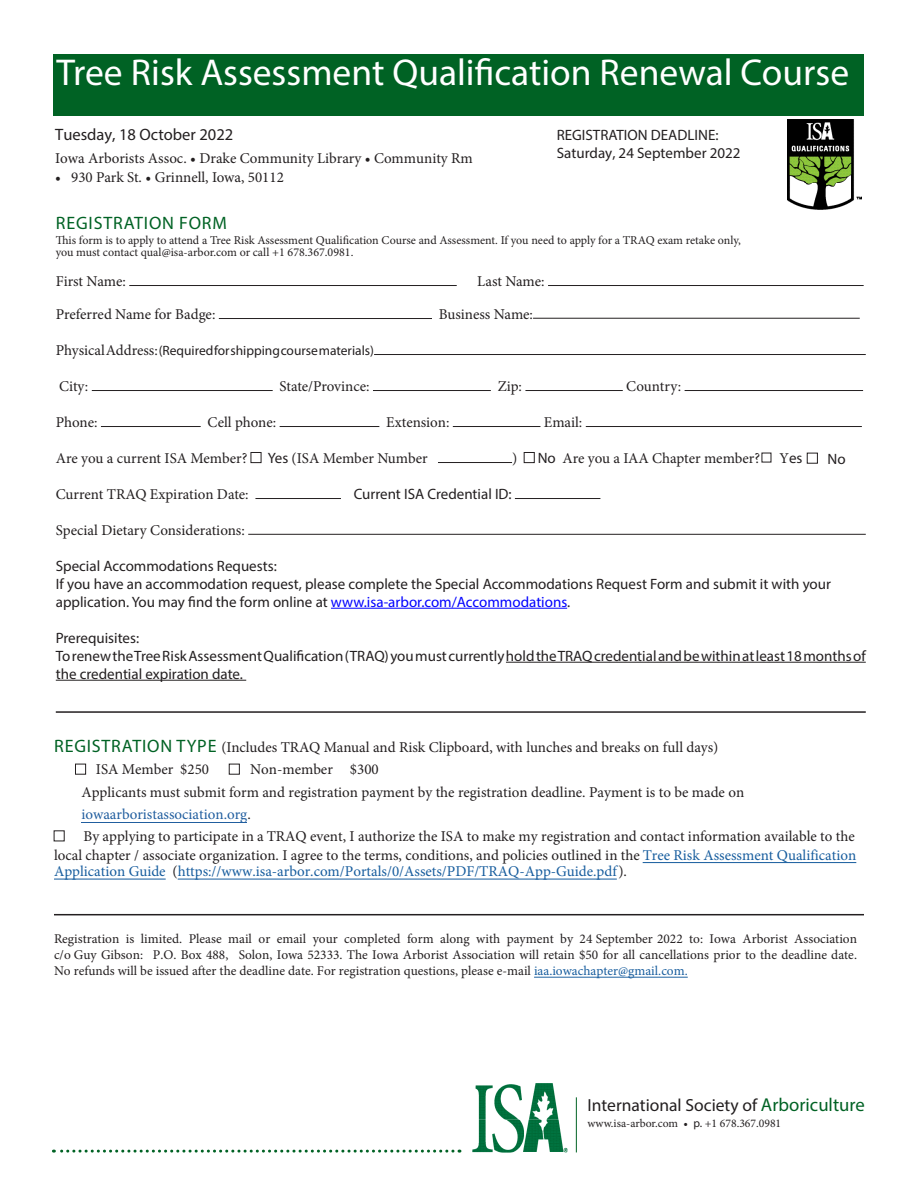
<style>
.page{position:relative;width:918px;height:1188px;background:#fff}
.page>*{position:absolute;margin:0;border:0;box-sizing:border-box;transform-origin:0 0}
.t1{font:37.5px "Myriad Pro";color:#fff}
.t2{font:18px "Myriad Pro";letter-spacing:.045em;color:#006224}
.t3{font:17.55px "Myriad Pro";color:#231f20}
.Text{font:16.5px "Myriad Pro";color:#231f20}
.Text-2{font:15px/22.5px "Minion Pro";color:#231f20}
.Text-3{font:15px/18px "Myriad Pro";color:#231f20}
.Text-4{font:15px "Minion Pro";color:#175d9e}
.Text-5{font:13.5px "Myriad Pro";color:#231f20}
.t4{font:13.35px/16.2px "Minion Pro";color:#231f20;text-align:justify}
.Text-6{font:12px "Minion Pro";letter-spacing:-.005em;color:#231f20}
.t5{font:11.7px "Minion Pro";color:#231f20}
.s1{font-family:"Minion Pro";font-size:15px}
.s2{font-family:"Myriad Pro"}
.s3{font-family:"Minion Pro"}
.s4{color:#00f}
.s5{font-family:"Myriad Pro";font-size:18px;color:#006224}
.s6{color:#215e9f}
.s7{color:#175d9e}
.s8{color:#231f20}
.s9{font-size:18.6px;color:#006224}
</style>
<div class="page">
<hr style="left:331px;top:608px;width:236px;height:1px;background:#00f">
<hr style="left:506px;top:662px;width:360px;height:1px;background:#231f20">
<hr style="left:56px;top:680px;width:190px;height:1px;background:#231f20">
<hr style="left:129px;top:285px;width:328px;height:1px;background:#231f20">
<hr style="left:548px;top:285px;width:316px;height:1px;background:#231f20">
<hr style="left:219px;top:318px;width:213px;height:1px;background:#231f20">
<hr style="left:533px;top:318px;width:327px;height:1px;background:#231f20">
<hr style="left:374px;top:354px;width:492px;height:1px;background:#231f20">
<hr style="left:92px;top:390px;width:181px;height:1px;background:#231f20">
<hr style="left:373px;top:390px;width:118px;height:1px;background:#231f20">
<hr style="left:525px;top:390px;width:98px;height:1px;background:#231f20">
<hr style="left:685px;top:390px;width:178px;height:1px;background:#231f20">
<hr style="left:101px;top:426px;width:100px;height:1px;background:#231f20">
<hr style="left:280px;top:426px;width:99px;height:1px;background:#231f20">
<hr style="left:453px;top:426px;width:87px;height:1px;background:#231f20">
<hr style="left:586px;top:426px;width:276px;height:1px;background:#231f20">
<div style="left:251px;top:452px;width:10px;height:11px;border:1px solid #231f20"></div>
<hr style="left:438px;top:462px;width:74px;height:1px;background:#231f20">
<div style="left:524px;top:452px;width:10px;height:11px;border:1px solid #231f20"></div>
<hr style="left:255px;top:498px;width:86px;height:1px;background:#231f20">
<hr style="left:515px;top:498px;width:85px;height:1px;background:#231f20">
<hr style="left:248px;top:534px;width:618px;height:1px;background:#231f20">
<div style="left:54px;top:54px;width:810px;height:62px;background:#006224"></div>
<div style="left:75px;top:764px;width:11px;height:10px;border:1px solid #231f20"></div>
<div style="left:229px;top:764px;width:10px;height:10px;border:1px solid #231f20"></div>
<img style="left:788px;top:119px;width:74px;height:91px">
<hr style="left:54px;top:914px;width:810px;height:1px;background:#231f20">
<hr style="left:56px;top:711px;width:810px;height:2px;background:#231f20">
<div style="left:807px;top:453px;width:11px;height:10px;border:1px solid #231f20"></div>
<svg style="left:53px;top:1150px;width:400px;height:3px"></svg>
<hr style="left:576px;top:1097px;width:1px;height:55px;background:#006224">
<img style="left:475px;top:1083px;width:84px;height:37px">
<img style="left:472px;top:1120px;width:96px;height:33px">
<hr style="left:81px;top:822px;width:166px;height:1px;background:#215e9f">
<hr style="left:643px;top:862px;width:213px;height:1px;background:#175d9e">
<hr style="left:54px;top:879px;width:112px;height:1px;background:#175d9e">
<hr style="left:178px;top:879px;width:439px;height:1px;background:#175d9e">
<hr style="left:534px;top:977px;width:154px;height:1px;background:#175d9e">
<p class="t1" style="left:56px;top:50px;width:794px">Tree Risk Assessment Qualification Renewal Course</p>
<p class="Text" style="left:55px;top:125px;width:180px">Tuesday, 18 October 2022</p>
<p class="Text-2" style="left:55px;top:147px;width:419px">Iowa Arborists Assoc. • Drake Community Library • Community Rm</p>
<p class="Text-2" style="left:55px;top:166px;width:230px">• 930 Park St. • Grinnell, Iowa, 50112</p>
<p class="Text-3" style="left:557px;top:126px;width:185px;line-height:17.4px">REGISTRATION DEADLINE:<br>Saturday, 24 September 2022</p>
<p class="t2" style="left:56px;top:212px;width:172px">REGISTRATION FORM</p>
<p class="Text-6" style="left:56px;top:232px;width:687px">This form is to apply to attend a Tree Risk Assessment Qualification Course and Assessment. If you need to apply for a TRAQ exam retake only,</p>
<p class="Text-6" style="left:56px;top:244px;width:299px">you must contact qual@isa-arbor.com or call +1 678.367.0981.</p>
<p class="Text-2" style="left:56px;top:270px;width:72px">First Name:</p>
<p class="Text-2" style="left:477px;top:270px;width:69px">Last Name:</p>
<p class="Text-2" style="left:56px;top:303px;width:161px">Preferred Name for Badge:</p>
<p class="Text-2" style="left:439px;top:303px;width:96px">Business Name:</p>
<p class="Text-5" style="left:56px;top:342px;width:320px"><span class="s1">Physical Address:</span> (Required for shipping course materials)</p>
<p class="Text-2" style="left:59px;top:375px;width:31px">City:</p>
<p class="Text-2" style="left:280px;top:375px;width:92px">State/Province:</p>
<p class="Text-2" style="left:498px;top:375px;width:26px">Zip:</p>
<p class="Text-2" style="left:626px;top:375px;width:56px">Country:</p>
<p class="Text-2" style="left:56px;top:411px;width:43px">Phone:</p>
<p class="Text-2" style="left:208px;top:411px;width:70px">Cell phone:</p>
<p class="Text-2" style="left:386px;top:411px;width:65px">Extension:</p>
<p class="Text-2" style="left:544px;top:411px;width:40px">Email:</p>
<p class="Text-2" style="left:56px;top:447px;width:193px">Are you a current ISA Member?</p>
<p class="Text-2" style="left:268px;top:447px;width:161px"><span class="s2">Yes</span> (ISA Member Number</p>
<p class="Text-2" style="left:512px;top:447px;width:7px">)</p>
<p class="Text-2" style="left:538px;top:447px;width:224px"><span class="s2">No</span> Are you a IAA Chapter member?</p>
<p class="Text-3" style="left:780px;top:449px;width:24px"><span class="s3">Y</span>es</p>
<p class="Text-3" style="left:828px;top:450px;width:20px">No</p>
<p class="Text-2" style="left:56px;top:483px;width:194px">Current TRAQ Expiration Date:</p>
<p class="Text-3" style="left:354px;top:484px;width:160px">Current ISA Credential ID:</p>
<p class="Text-2" style="left:56px;top:519px;width:191px">Special Dietary Considerations:</p>
<p class="Text-3" style="left:56px;top:556px;width:222px">Special Accommodations Requests:</p>
<p class="Text-3" style="left:56px;top:574px;width:777px">If you have an accommodation request, please complete the Special Accommodations Request Form and submit it with your application. You may find the form online at <span class="s4">www.isa-arbor.com/Accommodations</span>.</p>
<p class="Text-3" style="left:56px;top:628px;width:85px">Prerequisites:</p>
<p class="Text-3" style="left:56px;top:646px;width:812px">To renew the Tree Risk Assessment Qualification (TRAQ) you must currently hold the TRAQ credential and be within at least 18 months of the credential expiration date.</p>
<p class="Text-2" style="left:54px;top:736px;width:666px"><span class="s5">REGISTRATION TYPE</span> (Includes TRAQ Manual and Risk Clipboard, with lunches and breaks on full days)</p>
<p class="Text-2" style="left:96px;top:758px;width:115px">ISA Member $250</p>
<p class="Text-2" style="left:81px;top:758px;width:664px;text-indent:169px">Non-member $300<br>Applicants must submit form and registration payment by the registration deadline. Payment is to be made on <span class="s6">iowaarboristassociation.org</span>.</p>
<p class="Text-2" style="left:54px;top:827px;width:804px;line-height:18.6px;text-align:right">By applying to participate in a TRAQ event, I authorize the ISA to make my registration and contact information available to the local chapter / associate organization. I agree to the terms, conditions, and policies outlined in the <span class="s7">Tree Risk Assessment Qualification</span></p>
<p class="Text-4" style="left:54px;top:861px;width:574px">Application Guide <span class="s8">(</span>https://www.isa-arbor.com/Portals/0/Assets/PDF/TRAQ-App-Guide.pdf<span class="s8">).</span></p>
<p class="t4" style="left:54px;top:931px;width:805px">Registration is limited. Please mail or email your completed form along with payment by 24 September 2022 to: Iowa Arborist Association c/o Guy Gibson: P.O. Box 488, Solon, Iowa 52333. The Iowa Arborist Association will retain $50 for all cancellations prior to the deadline date.<br>No refunds will be issued after the deadline date. For registration questions, please e-mail <span class="s7">iaa.iowachapter@gmail.com.</span></p>
<p class="t3" style="left:587px;top:1095px;width:279px">International Society of <span class="s9">Arboriculture</span></p>
<p class="t5" style="left:587px;top:1116px;width:195px">www.isa-arbor.com • <span class="s2">p.</span> +1 678.367.0981</p>
</div>
